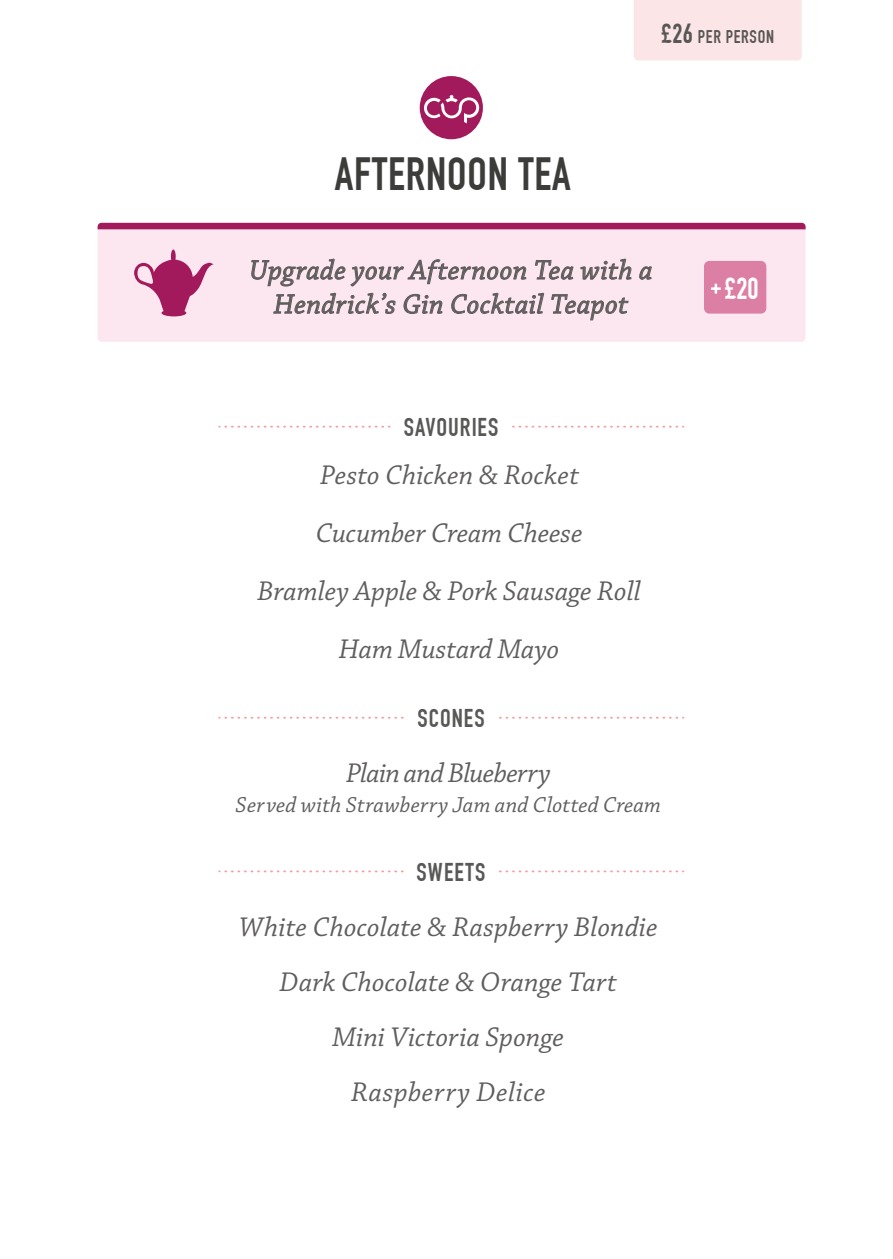
<style>
.page{position:relative;width:893px;height:1259px;background:#fff}
.page>*{position:absolute;margin:0;border:0;box-sizing:border-box;transform-origin:0 0}
.t1{font:45.6px "DIN Engschrift";letter-spacing:.02em;color:#3c3c3b}
.t2{font:30px "DIN Engschrift";color:#fff}
.t3{font:italic 28.5px/57.9px "Chaparral Pro";letter-spacing:.005em;color:#605d5e;text-align:center}
.t4{font:italic 28.5px "Chaparral Pro";letter-spacing:-.025em;color:#605d5e}
.t5{font:25.2px "DIN Engschrift";letter-spacing:.045em;color:#585857}
.t6{font:italic 22.8px "Chaparral Pro";letter-spacing:.01em;color:#605d5e}
.t7{font:18px "DIN Engschrift";letter-spacing:.04em;color:#575756}
.s1{font-size:27px}
</style>
<div class="page">
<div style="left:634px;top:0;width:168px;height:61px;background:#fce5e6"></div>
<svg style="left:219px;top:426px;width:465px;height:1px"></svg>
<div style="left:394px;top:404px;width:115px;height:39px;background:#fff"></div>
<svg style="left:219px;top:717px;width:465px;height:1px"></svg>
<div style="left:404px;top:695px;width:95px;height:39px;background:#fff"></div>
<svg style="left:219px;top:870px;width:465px;height:2px"></svg>
<div style="left:404px;top:849px;width:95px;height:39px;background:#fff"></div>
<svg style="left:420px;top:76px;width:63px;height:63px"></svg>
<svg style="left:98px;top:223px;width:708px;height:7px;background:#aa2d69"></svg>
<div style="left:98px;top:230px;width:708px;height:112px;background:#fce6ef"></div>
<svg style="left:639px;top:266px;width:13px;height:14px"></svg>
<svg style="left:251px;top:253px;width:381px;height:68px;background:#e4d0d8"></svg>
<svg style="left:134px;top:249px;width:80px;height:67px;background:#d691b1"></svg>
<div style="left:704px;top:261px;width:62px;height:53px;background:#dc7fa4;border-radius:5px"></div>
<svg style="left:711px;top:283px;width:10px;height:11px"></svg>
<p class="t7" style="left:661px;top:26px;width:114px"><span class="s1">£26</span> PER PERSON</p>
<h1 class="t1" style="left:335px;top:148px;width:237px">AFTERNOON TEA</h1>
<p class="t3" style="left:249px;top:254px;width:404px;line-height:34.2px">Upgrade your Afternoon Tea with a<br>Hendrick’s Gin Cocktail Teapot</p>
<p class="t5" style="left:404px;top:412px;width:96px">SAVOURIES</p>
<p class="t3" style="left:257px;top:447px;width:385px">Pesto Chicken &amp; Rocket<br>Cucumber Cream Cheese<br>Bramley Apple &amp; Pork Sausage Roll<br>Ham Mustard Mayo</p>
<p class="t5" style="left:418px;top:703px;width:69px">SCONES</p>
<p class="t2" style="left:725px;top:270px;width:35px">£20</p>
<p class="t4" style="left:346px;top:757px;width:206px">Plain and Blueberry</p>
<p class="t6" style="left:236px;top:792px;width:427px">Served with Strawberry Jam and Clotted Cream</p>
<p class="t5" style="left:417px;top:857px;width:70px">SWEETS</p>
<p class="t3" style="left:239px;top:901px;width:420px;line-height:54.9px">White Chocolate &amp; Raspberry Blondie<br>Dark Chocolate &amp; Orange Tart<br>Mini Victoria Sponge<br>Raspberry Delice</p>
</div>
